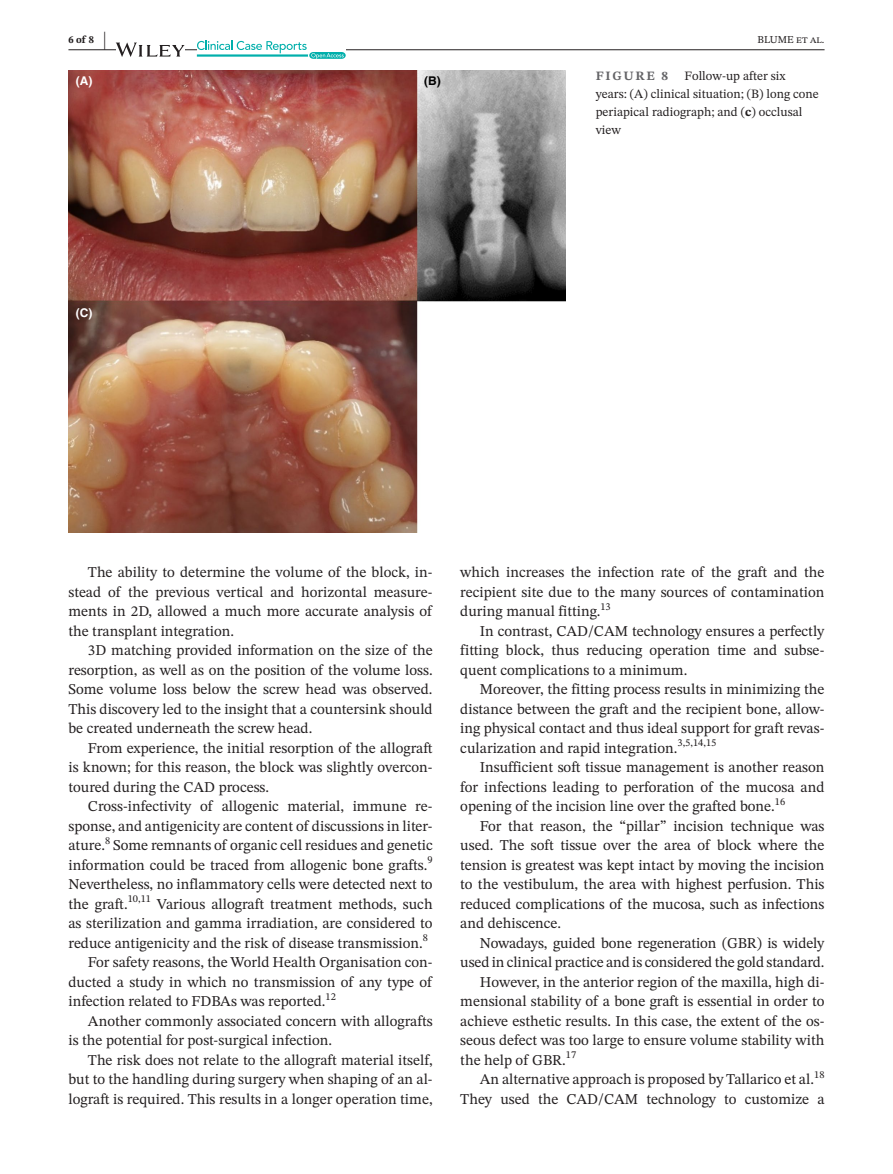
<style>
.page{position:relative;width:893px;height:1174px;background:#fff}
.page>*{position:absolute;margin:0;border:0;box-sizing:border-box;transform-origin:0 0}
.t1{font:15px/19.5px "STIX Two Text";color:#231f20;text-align:justify}
.t2{font:12.75px/18px "STIX Two Text";color:#231f20}
.t3{font:700 12.75px "STIX Two Text";letter-spacing:.14em;color:#636366}
.t4{font:700 12px "Helvetica";color:#fff}
.t5{font:700 12px "Helvetica";color:#000}
.t6{font:10.5px "STIX Two Text";color:#231f20}
.t7{font:700 10.5px "STIX Two Text";color:#231f20}
.s1{font-size:21px}
.s2{font-weight:700}
</style>
<div class="page">
<hr style="left:68px;top:49px;width:756px;height:1px;background:#231f20">
<svg style="left:116px;top:43px;width:69px;height:14px"></svg>
<svg style="left:197px;top:41px;width:149px;height:18px"></svg>
<img style="left:68px;top:70px;width:498px;height:463px">
<p class="t7" style="left:68px;top:32px;width:39px">6 of 8 <span class="s1">|</span></p>
<p class="t6" style="left:757px;top:32px;width:68px">BLUME et al.</p>
<p class="t4" style="left:76px;top:73px;width:18px">(A)</p>
<p class="t5" style="left:424px;top:73px;width:18px">(B)</p>
<p class="t4" style="left:76px;top:306px;width:18px">(C)</p>
<p class="t2" style="left:596px;top:66px;width:224px;text-indent:89px">Follow-up after six years: (A) clinical situation; (B) long cone periapical radiograph; and (<span class="s2">c</span>) occlusal view</p>
<p class="t3" style="left:596px;top:66px;width:74px">FIGURE 8</p>
<p class="t1" style="left:68px;top:562px;width:366px;text-indent:20px">The ability to determine the volume of the block, in&shy;stead of the previous vertical and horizontal measure&shy;ments in 2D, allowed a much more accurate analysis of the transplant integration.</p>
<p class="t1" style="left:68px;top:640px;width:366px;text-indent:20px">3D matching provided information on the size of the resorption, as well as on the position of the volume loss.<br>Some volume loss below the screw head was observed.<br>This discovery led to the insight that a countersink should be created underneath the screw head.</p>
<p class="t1" style="left:68px;top:738px;width:366px;text-indent:20px">From experience, the initial resorption of the allograft is known; for this reason, the block was slightly overcon&shy;toured during the CAD process.</p>
<p class="t1" style="left:68px;top:796px;width:366px;text-indent:20px">Cross-infectivity of allogenic material, immune re&shy;sponse, and antigenicity are content of discussions in liter&shy;ature.</p>
<p class="t6" style="left:105px;top:832px;width:7px">8</p>
<p class="t1" style="left:68px;top:835px;width:366px;text-indent:45px">Some remnants of organic cell residues and genetic information could be traced from allogenic bone grafts.</p>
<p class="t6" style="left:427px;top:852px;width:7px">9</p>
<p class="t1" style="left:68px;top:874px;width:366px">Nevertheless, no inflammatory cells were detected next to the graft.</p>
<p class="t6" style="left:128px;top:891px;width:25px">10,11</p>
<p class="t1" style="left:68px;top:894px;width:366px;text-indent:88px">Various allograft treatment methods, such as sterilization and gamma irradiation, are considered to reduce antigenicity and the risk of disease transmission.</p>
<p class="t6" style="left:423px;top:930px;width:7px">8</p>
<p class="t1" style="left:68px;top:952px;width:366px;text-indent:20px">For safety reasons, the World Health Organisation con&shy;ducted a study in which no transmission of any type of infection related to FDBAs was reported.</p>
<p class="t6" style="left:326px;top:988px;width:12px">12</p>
<p class="t1" style="left:68px;top:1011px;width:366px;text-indent:20px">Another commonly associated concern with allografts is the potential for post-surgical infection.</p>
<p class="t1" style="left:68px;top:1050px;width:366px;text-indent:20px">The risk does not relate to the allograft material itself, but to the handling during surgery when shaping of an al&shy;lograft is required. This results in a longer operation time,</p>
<p class="t1" style="left:460px;top:562px;width:366px">which increases the infection rate of the graft and the recipient site due to the many sources of contamination during manual fitting.</p>
<p class="t6" style="left:600px;top:598px;width:12px">13</p>
<p class="t1" style="left:460px;top:621px;width:366px;text-indent:20px">In contrast, CAD/CAM technology ensures a perfectly fitting block, thus reducing operation time and subse&shy;quent complications to a minimum.</p>
<p class="t1" style="left:460px;top:679px;width:366px;text-indent:20px">Moreover, the fitting process results in minimizing the distance between the graft and the recipient bone, allow&shy;ing physical contact and thus ideal support for graft revas&shy;cularization and rapid integration.</p>
<p class="t6" style="left:677px;top:735px;width:40px">3,5,14,15</p>
<p class="t1" style="left:460px;top:757px;width:366px;text-indent:20px">Insufficient soft tissue management is another reason for infections leading to perforation of the mucosa and opening of the incision line over the grafted bone.</p>
<p class="t6" style="left:775px;top:793px;width:12px">16</p>
<p class="t1" style="left:460px;top:816px;width:366px;text-indent:20px">For that reason, the “pillar” incision technique was used. The soft tissue over the area of block where the tension is greatest was kept intact by moving the incision to the vestibulum, the area with highest perfusion. This reduced complications of the mucosa, such as infections and dehiscence.</p>
<p class="t1" style="left:480px;top:933px;width:346px">Nowadays, guided bone regeneration (GBR) is widely</p>
<p class="t1" style="left:460px;top:952px;width:366px">used in clinical practice and is considered the gold standard.</p>
<p class="t1" style="left:480px;top:972px;width:346px">However, in the anterior region of the maxilla, high di-</p>
<p class="t1" style="left:460px;top:991px;width:366px">mensional stability of a bone graft is essential in order to</p>
<p class="t1" style="left:460px;top:1011px;width:366px">achieve esthetic results. In this case, the extent of the os-</p>
<p class="t1" style="left:460px;top:1030px;width:366px">seous defect was too large to ensure volume stability with</p>
<p class="t1" style="left:460px;top:1050px;width:107px">the help of GBR.</p>
<p class="t6" style="left:566px;top:1047px;width:12px">17</p>
<p class="t1" style="left:480px;top:1069px;width:336px">An alternative approach is proposed by Tallarico et al.</p>
<p class="t6" style="left:814px;top:1066px;width:12px">18</p>
<p class="t1" style="left:460px;top:1089px;width:366px">They used the CAD/CAM technology to customize a</p>
</div>
